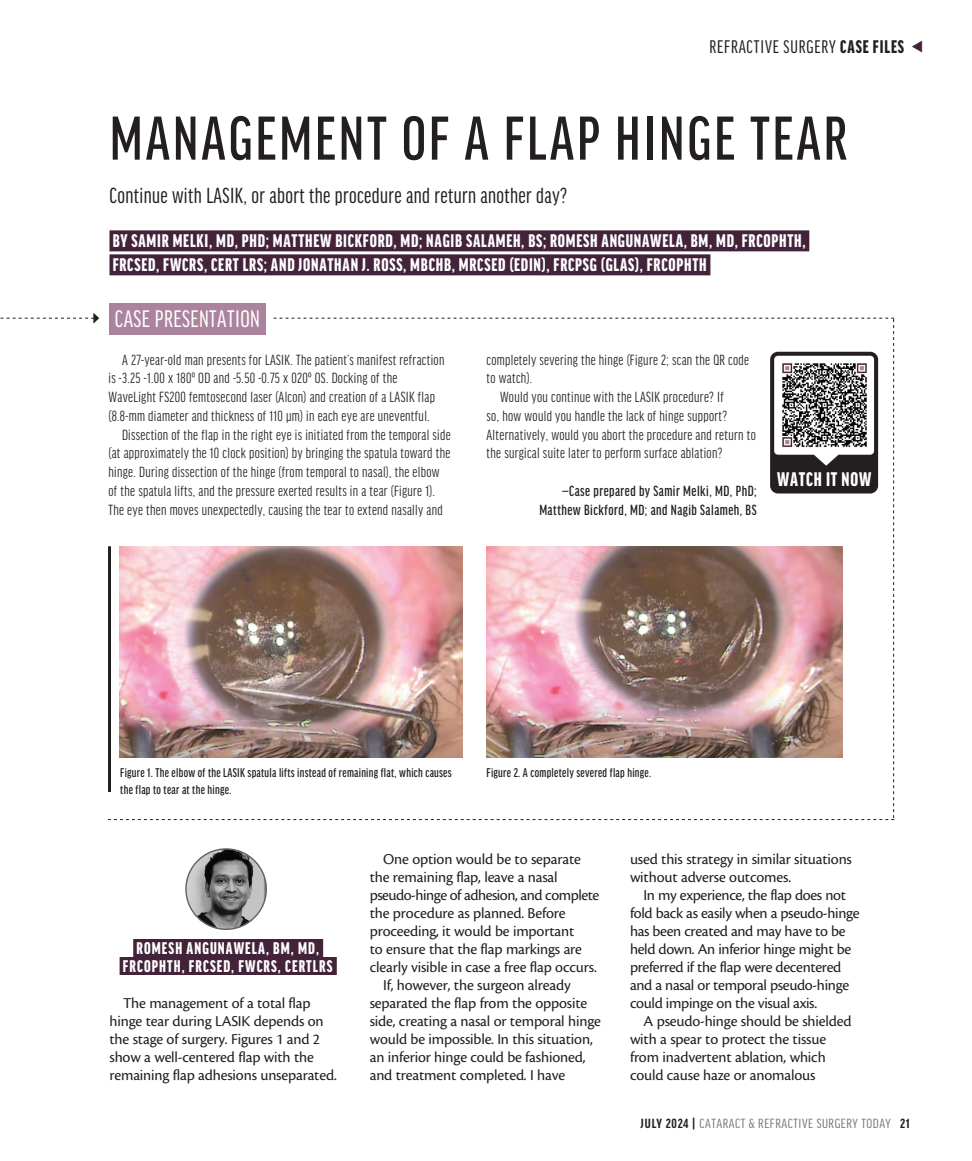
<style>
.page{position:relative;width:972px;height:1161px;background:#fff}
.page>*{position:absolute;margin:0;border:0;box-sizing:border-box;transform-origin:0 0}
.headline{font:500 extra-condensed 66px "Good Headline Pro";letter-spacing:.045em;color:#231f20}
.sidebar_h1{font:25.5px "Good Headline Pro X Cond News";letter-spacing:.02em;color:#fff}
.deck{font:23.25px "Good Headline Pro X Cond News";letter-spacing:.015em;color:#231f20}
.subhead_alternate{font:900 extra-condensed 21px "Good Headline Pro";letter-spacing:.04em;color:#fff}
.author{font:900 extra-condensed 19.5px/24px "Good Headline Pro";letter-spacing:.04em;color:#fff}
.t1{font:19.5px "Good Headline Pro X Cond News";letter-spacing:.045em;color:#231f20}
.subhead{font:900 extra-condensed 18px/18px "Good Headline Pro";letter-spacing:.06em;color:#fff;text-align:center}
.body{font:15.75px/18px "Cronos Pro";letter-spacing:-.01em;color:#231f20}
.sidebar_body{font:extra-condensed 15.75px/18.8px "Good Headline Pro";letter-spacing:.02em;color:#231f20}
.sidebar_body-2{font:500 extra-condensed 15.75px/18.8px "Good Headline Pro";letter-spacing:.03em;color:#231f20;text-align:right}
.t2{font:extra-condensed 14.1px "Good Headline Pro";letter-spacing:.035em;color:#6c6d70;scale:1.11 1}
.t3{font:500 extra-condensed 13.5px/16.5px "Good Headline Pro";letter-spacing:.02em;color:#231f20}
.s1{font-family:"Good Headline Pro";font-weight:900;font-stretch:extra-condensed}
.s2{font-weight:700;color:#231f20}
</style>
<div class="page">
<div style="left:110px;top:230px;width:699px;height:21px;background:#43233a"></div>
<div style="left:110px;top:254px;width:600px;height:21px;background:#43233a"></div>
<div style="left:109px;top:303px;width:157px;height:32px;background:#ac839c"></div>
<svg style="left:0;top:313px;width:99px;height:11px"></svg>
<div style="left:133px;top:939px;width:190px;height:18px;background:#43233a"></div>
<div style="left:120px;top:957px;width:217px;height:18px;background:#43233a"></div>
<img style="left:186px;top:849px;width:80px;height:80px;border-radius:40px">
<div style="left:185px;top:848px;width:82px;height:82px;border:1px solid #636366;border-radius:50%"></div>
<img style="left:108px;top:318px;width:786px;height:502px">
<p class="t1" style="left:709px;top:37px;width:196px">REFRACTIVE SURGERY <span class="s1">CASE FILES</span></p>
<p class="headline" style="left:110px;top:106px;width:739px">MANAGEMENT OF A FLAP HINGE TEAR</p>
<p class="deck" style="left:110px;top:184px;width:459px">Continue with LASIK, or abort the procedure and return another day?</p>
<p class="author" style="left:113px;top:229px;width:694px">BY SAMIR MELKI, MD, PHD; MATTHEW BICKFORD, MD; NAGIB SALAMEH, BS; ROMESH ANGUNAWELA, BM, MD, FRCOPHTH,<br>FRCSED, FWCRS, CERT LRS; AND JONATHAN J. ROSS, MBCHB, MRCSED (EDIN), FRCPSG (GLAS), FRCOPHTH</p>
<p class="sidebar_h1" style="left:115px;top:307px;width:147px">CASE PRESENTATION</p>
<p class="sidebar_body" style="left:109px;top:350px;width:337px;text-indent:14px">A 27-year-old man presents for LASIK. The patient’s manifest refraction is -3.25 -1.00 x 180º OD and -5.50 -0.75 x 020º OS. Docking of the WaveLight FS200 femtosecond laser (Alcon) and creation of a LASIK flap (8.8-mm diameter and thickness of 110 µm) in each eye are uneventful.</p>
<p class="sidebar_body" style="left:109px;top:425px;width:344px;text-indent:14px">Dissection of the flap in the right eye is initiated from the temporal side (at approximately the 10 clock position) by bringing the spatula toward the hinge. During dissection of the hinge (from temporal to nasal), the elbow of the spatula lifts, and the pressure exerted results in a tear (Figure 1).<br>The eye then moves unexpectedly, causing the tear to extend nasally and</p>
<p class="sidebar_body" style="left:487px;top:350px;width:264px">completely severing the hinge (Figure 2; scan the QR code to watch).</p>
<p class="sidebar_body" style="left:487px;top:388px;width:271px;text-indent:14px">Would you continue with the LASIK procedure? If<br>so, how would you handle the lack of hinge support?<br>Alternatively, would you abort the procedure and return to the surgical suite later to perform surface ablation?</p>
<p class="sidebar_body-2" style="left:539px;top:481px;width:219px">—Case prepared by Samir Melki, MD, PhD;<br>Matthew Bickford, MD; and Nagib Salameh, BS</p>
<p class="subhead_alternate" style="left:777px;top:469px;width:96px">WATCH IT NOW</p>
<p class="t3" style="left:120px;top:765px;width:333px">Figure 1. The elbow of the LASIK spatula lifts instead of remaining flat, which causes the flap to tear at the hinge.</p>
<p class="t3" style="left:487px;top:765px;width:166px">Figure 2. A completely severed flap hinge.</p>
<p class="subhead" style="left:123px;top:939px;width:211px">ROMESH ANGUNAWELA, BM, MD,<br>FRCOPHTH, FRCSED, FWCRS, CERTLRS</p>
<p class="body" style="left:110px;top:994px;width:229px;text-indent:14px">The management of a total flap hinge tear during LASIK depends on the stage of surgery. Figures 1 and 2 show a well-centered flap with the remaining flap adhesions unseparated.</p>
<p class="body" style="left:370px;top:850px;width:231px;text-indent:14px">One option would be to separate the remaining flap, leave a nasal pseudo-hinge of adhesion, and complete the procedure as planned. Before proceeding, it would be important<br>to ensure that the flap markings are clearly visible in case a free flap occurs.</p>
<p class="body" style="left:370px;top:976px;width:233px;text-indent:14px">If, however, the surgeon already separated the flap from the opposite side, creating a nasal or temporal hinge would be impossible. In this situation, an inferior hinge could be fashioned, and treatment completed. I have</p>
<p class="body" style="left:630px;top:850px;width:224px">used this strategy in similar situations without adverse outcomes.</p>
<p class="body" style="left:630px;top:886px;width:231px;text-indent:14px">In my experience, the flap does not fold back as easily when a pseudo-hinge has been created and may have to be held down. An inferior hinge might be preferred if the flap were decentered and a nasal or temporal pseudo-hinge could impinge on the visual axis.</p>
<p class="body" style="left:630px;top:1012px;width:223px;text-indent:14px">A pseudo-hinge should be shielded with a spear to protect the tissue from inadvertent ablation, which could cause haze or anomalous</p>
<p class="t2" style="left:641px;top:1117px;width:244px"><span class="s2">JULY 2024 |</span> CATARACT &amp; REFRACTIVE SURGERY TODAY <span class="s2">21</span></p>
</div>
